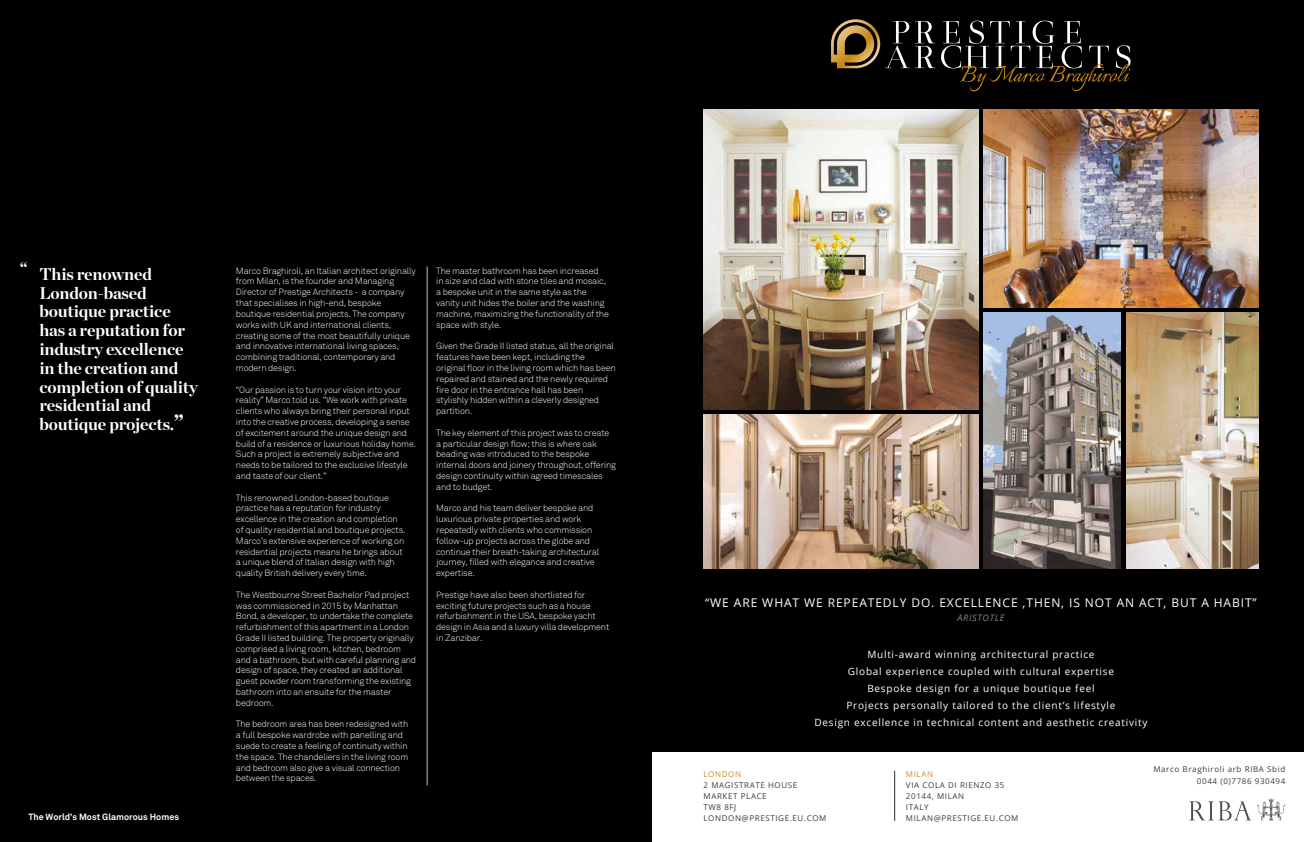
<style>
.page{position:relative;width:1304px;height:842px;background:#000}
.page>*{position:absolute;margin:0;border:0;box-sizing:border-box;transform-origin:0 0}
.t1{font:700 17px/18.8px "Chronicle Display";letter-spacing:-.01em;color:#fff}
.t2{font:12px "Open Sans";letter-spacing:.075em;color:#fff}
.t3{font:10px/17px "Open Sans";letter-spacing:.075em;color:#fff;text-align:center}
.t4{font:300 9px/10.8px "Akkurat";letter-spacing:-.02em;color:#fff}
.t5{font:700 9px "Akkurat";color:#fff}
.t6{font:italic 9px "Open Sans";letter-spacing:.075em;color:#878787}
.t7{font:8px/11px "Open Sans";letter-spacing:.075em;color:#3c3c3b}
.t8{font:8px "Open Sans";letter-spacing:.075em;color:#ca902c}
.s1{font-size:22px}
</style>
<div class="page">
<hr style="left:427px;top:266px;width:1px;height:519px;background:#c6c6c6">
<div style="left:652px;top:0;width:652px;height:842px;background:#fff"></div>
<div style="left:652px;top:0;width:652px;height:751px;background:#000"></div>
<svg style="left:831px;top:19px;width:300px;height:73px"></svg>
<img style="left:704px;top:109px;width:274px;height:301px">
<img style="left:983px;top:109px;width:275px;height:199px">
<img style="left:704px;top:415px;width:274px;height:153px">
<img style="left:983px;top:312px;width:138px;height:256px">
<img style="left:1126px;top:312px;width:132px;height:256px">
<svg style="left:1189px;top:799px;width:96px;height:21px"></svg>
<hr style="left:894px;top:771px;width:1px;height:50px;background:#203038">
<h1 class="t1" style="left:20px;top:258px;width:9px">“</h1>
<h1 class="t1" style="left:39px;top:263px;width:160px">This renowned<br>London-based boutique practice has a reputation for industry excellence in the creation and completion of quality residential and boutique projects.<span class="s1">”</span></h1>
<p class="t5" style="left:28px;top:811px;width:152px">The World’s Most Glamorous Homes</p>
<p class="t4" style="left:236px;top:265px;width:181px">Marco Braghiroli, an Italian architect originally from Milan, is the founder and Managing Director of Prestige Architects - a company that specialises in high-end, bespoke boutique residential projects. The company works with UK and international clients, creating some of the most beautifully unique and innovative international living spaces, combining traditional, contemporary and modern design.</p>
<p class="t4" style="left:236px;top:384px;width:182px">“Our passion is to turn your vision into your reality” Marco told us. “We work with private clients who always bring their personal input into the creative process, developing a sense of excitement around the unique design and build of a residence or luxurious holiday home.<br>Such a project is extremely subjective and needs to be tailored to the exclusive lifestyle and taste of our client.”</p>
<p class="t4" style="left:236px;top:492px;width:171px">This renowned London-based boutique practice has a reputation for industry excellence in the creation and completion of quality residential and boutique projects.<br>Marco’s extensive experience of working on residential projects means he brings about a unique blend of Italian design with high quality British delivery every time.</p>
<p class="t4" style="left:236px;top:589px;width:182px">The Westbourne Street Bachelor Pad project was commissioned in 2015 by Manhattan Bond, a developer, to undertake the complete refurbishment of this apartment in a London Grade II listed building. The property originally comprised a living room, kitchen, bedroom and a bathroom, but with careful planning and design of space, they created an additional guest powder room transforming the existing bathroom into an ensuite for the master bedroom.</p>
<p class="t4" style="left:236px;top:719px;width:174px">The bedroom area has been redesigned with a full bespoke wardrobe with panelling and suede to create a feeling of continuity within the space. The chandeliers in the living room and bedroom also give a visual connection between the spaces.</p>
<p class="t4" style="left:436px;top:265px;width:174px">The master bathroom has been increased<br>in size and clad with stone tiles and mosaic, a bespoke unit in the same style as the vanity unit hides the boiler and the washing machine, maximizing the functionality of the space with style.</p>
<p class="t4" style="left:436px;top:341px;width:181px">Given the Grade II listed status, all the original features have been kept, including the original floor in the living room which has been repaired and stained and the newly required fire door in the entrance hall has been stylishly hidden within a cleverly designed partition.</p>
<p class="t4" style="left:436px;top:427px;width:181px">The key element of this project was to create a particular design flow; this is where oak beading was introduced to the bespoke internal doors and joinery throughout, offering design continuity within agreed timescales and to budget.</p>
<p class="t4" style="left:436px;top:503px;width:165px">Marco and his team deliver bespoke and luxurious private properties and work repeatedly with clients who commission follow-up projects across the globe and continue their breath-taking architectural journey, filled with elegance and creative expertise.</p>
<p class="t4" style="left:436px;top:589px;width:175px">Prestige have also been shortlisted for exciting future projects such as a house refurbishment in the USA, bespoke yacht design in Asia and a luxury villa development in Zanzibar.</p>
<h2 class="t2" style="left:705px;top:594px;width:553px">“WE ARE WHAT WE REPEATEDLY DO. EXCELLENCE ,THEN, IS NOT AN ACT, BUT A HABIT”</h2>
<p class="t6" style="left:958px;top:611px;width:48px">ARISTOTLE</p>
<p class="t3" style="left:814px;top:645px;width:334px">Multi-award winning architectural practice<br>Global experience coupled with cultural expertise<br>Bespoke design for a unique boutique feel<br>Projects personally tailored to the client’s lifestyle<br>Design excellence in technical content and aesthetic creativity</p>
<p class="t8" style="left:704px;top:768px;width:39px">LONDON</p>
<p class="t7" style="left:704px;top:779px;width:124px">2 MAGISTRATE HOUSE<br>MARKET PLACE<br>TW8 8FJ<br>LONDON@PRESTIGE.EU.COM</p>
<p class="t8" style="left:906px;top:768px;width:29px">MILAN</p>
<p class="t7" style="left:906px;top:779px;width:114px">VIA COLA DI RIENZO 35<br>20144, MILAN<br>ITALY<br>MILAN@PRESTIGE.EU.COM</p>
<p class="t7" style="left:1153px;top:763px;width:133px;line-height:12px;text-align:right">Marco Braghiroli arb RIBA Sbid<br>0044 (0)7786 930494</p>
</div>
